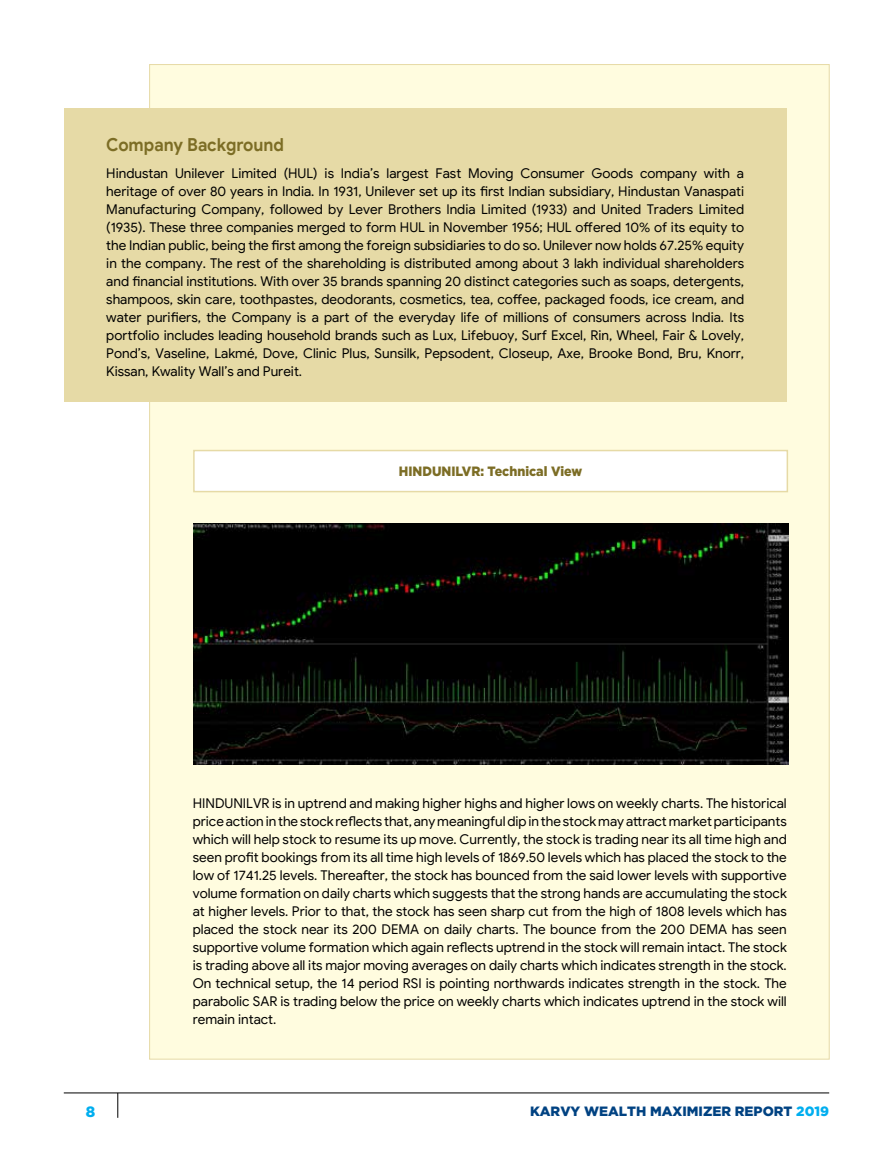
<style>
.page{position:relative;width:893px;height:1157px;background:#fff}
.page>*{position:absolute;margin:0;border:0;box-sizing:border-box;transform-origin:0 0}
.t1{font:700 18px "Google Sans";color:#7c6d25;scale:.93 1}
.t2{font:900 15px "Gotham";color:#00aeef}
.t3{font:13.5px/18px "Google Sans";color:#000;text-align:justify}
.t4{font:900 13.5px "Gotham";color:#004282}
.t5{font:900 13.5px "Gotham";color:#7c6d25;scale:.93 1}
.s1{color:#00aeef}
</style>
<div class="page">
<div style="left:149px;top:64px;width:681px;height:995px;background:#fffcdf;border:1px solid #e6daa6"></div>
<div style="left:64px;top:108px;width:723px;height:294px;background:#e6daa6"></div>
<div style="left:194px;top:450px;width:593px;height:41px;background:#fff"></div>
<div style="left:193px;top:450px;width:595px;height:42px;border:2px solid #e6daa6"></div>
<img style="left:193px;top:524px;width:595px;height:240px">
<hr style="left:64px;top:1092px;width:765px;height:1px;background:#000">
<svg style="left:117px;top:1092px;width:1px;height:25px"></svg>
<h1 class="t1" style="left:106px;top:134px;width:193px">Company Background</h1>
<p class="t3" style="left:106px;top:164px;width:639px">Hindustan Unilever Limited (HUL) is India’s largest Fast Moving Consumer Goods company with a heritage of over 80 years in India. In 1931, Unilever set up its first Indian subsidiary, Hindustan Vanaspati Manufacturing Company, followed by Lever Brothers India Limited (1933) and United Traders Limited (1935). These three companies merged to form HUL in November 1956; HUL offered 10% of its equity to the Indian public, being the first among the foreign subsidiaries to do so. Unilever now holds 67.25% equity in the company. The rest of the shareholding is distributed among about 3 lakh individual shareholders and financial institutions. With over 35 brands spanning 20 distinct categories such as soaps, detergents, shampoos, skin care, toothpastes, deodorants, cosmetics, tea, coffee, packaged foods, ice cream, and water purifiers, the Company is a part of the everyday life of millions of consumers across India. Its portfolio includes leading household brands such as Lux, Lifebuoy, Surf Excel, Rin, Wheel, Fair &amp; Lovely, Pond’s, Vaseline, Lakmé, Dove, Clinic Plus, Sunsilk, Pepsodent, Closeup, Axe, Brooke Bond, Bru, Knorr, Kissan, Kwality Wall’s and Pureit.</p>
<p class="t5" style="left:399px;top:462px;width:199px">HINDUNILVR: Technical View</p>
<p class="t3" style="left:193px;top:794px;width:596px">HINDUNILVR is in uptrend and making higher highs and higher lows on weekly charts. The historical price action in the stock reflects that, any meaningful dip in the stock may attract market participants which will help stock to resume its up move. Currently, the stock is trading near its all time high and seen profit bookings from its all time high levels of 1869.50 levels which has placed the stock to the low of 1741.25 levels. Thereafter, the stock has bounced from the said lower levels with supportive volume formation on daily charts which suggests that the strong hands are accumulating the stock at higher levels. Prior to that, the stock has seen sharp cut from the high of 1808 levels which has placed the stock near its 200 DEMA on daily charts. The bounce from the 200 DEMA has seen supportive volume formation which again reflects uptrend in the stock will remain intact. The stock is trading above all its major moving averages on daily charts which indicates strength in the stock.<br>On technical setup, the 14 period RSI is pointing northwards indicates strength in the stock. The parabolic SAR is trading below the price on weekly charts which indicates uptrend in the stock will remain intact.</p>
<p class="t2" style="left:86px;top:1101px;width:11px">8</p>
<p class="t4" style="left:530px;top:1102px;width:301px">KARVY WEALTH MAXIMIZER REPORT <span class="s1">2019</span></p>
</div>
